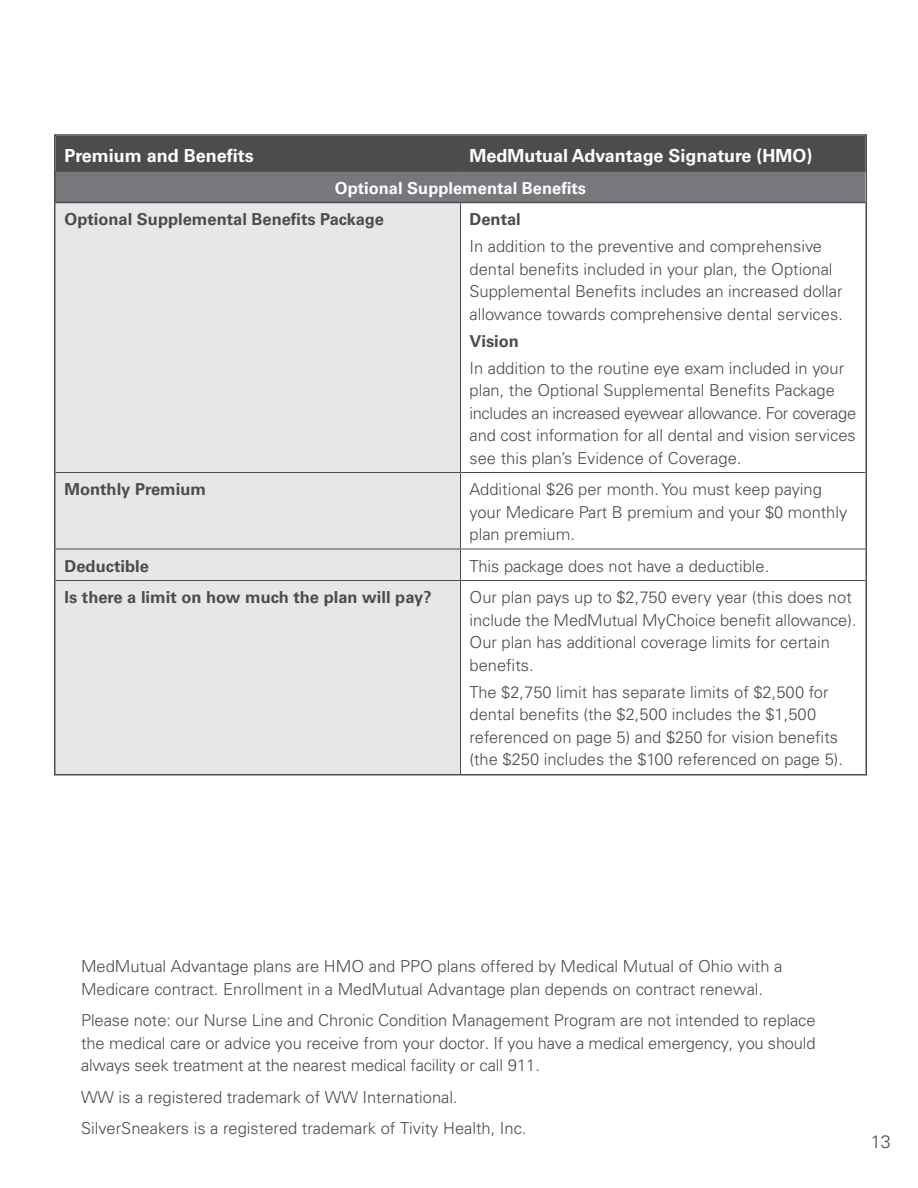
<style>
.page{position:relative;width:918px;height:1188px;background:#fff}
.page>*{position:absolute;margin:0;border:0;box-sizing:border-box;transform-origin:0 0}
.t1{font:700 18px "Univers LT Std";color:#fff}
.t2{font:300 18px "Univers LT Std";color:#4b4c4d}
.t3{font:300 16.5px/22.5px "Univers LT Std";color:#4b4c4d}
.t4{font:700 16.5px "Univers LT Std";color:#4b4c4d}
.t5{font:700 16.5px "Univers LT Std";color:#fff}
</style>
<div class="page">
<div style="left:57px;top:137px;width:807px;height:33px;background:#4b4c4d"></div>
<div style="left:56px;top:171px;width:810px;height:31px;background:#76787b"></div>
<div style="left:57px;top:203px;width:403px;height:570px;background:#e6e7e9"></div>
<hr style="left:460px;top:203px;width:1px;height:269px;background:#4b4c4d">
<hr style="left:460px;top:473px;width:1px;height:76px;background:#4b4c4d">
<hr style="left:460px;top:549px;width:1px;height:31px;background:#4b4c4d">
<hr style="left:460px;top:581px;width:1px;height:193px;background:#4b4c4d">
<hr style="left:56px;top:472px;width:404px;height:1px;background:#4b4c4d">
<hr style="left:460px;top:472px;width:406px;height:1px;background:#4b4c4d">
<hr style="left:56px;top:549px;width:404px;height:1px;background:#4b4c4d">
<hr style="left:460px;top:549px;width:406px;height:1px;background:#4b4c4d">
<hr style="left:56px;top:580px;width:404px;height:1px;background:#4b4c4d">
<hr style="left:460px;top:580px;width:406px;height:1px;background:#4b4c4d">
<hr style="left:56px;top:170px;width:404px;height:2px;background:#4b4c4d">
<hr style="left:460px;top:170px;width:406px;height:2px;background:#4b4c4d">
<hr style="left:56px;top:202px;width:404px;height:1px;background:#4b4c4d">
<hr style="left:460px;top:202px;width:406px;height:1px;background:#4b4c4d">
<p class="t1" style="left:64px;top:145px;width:191px">Premium and Benefits</p>
<p class="t1" style="left:470px;top:145px;width:345px">MedMutual Advantage Signature (HMO)</p>
<p class="t5" style="left:335px;top:178px;width:253px">Optional Supplemental Benefits</p>
<p class="t4" style="left:64px;top:210px;width:321px">Optional Supplemental Benefits Package</p>
<p class="t4" style="left:470px;top:210px;width:53px">Dental</p>
<p class="t3" style="left:470px;top:235px;width:375px">In addition to the preventive and comprehensive dental benefits included in your plan, the Optional Supplemental Benefits includes an increased dollar allowance towards comprehensive dental services.</p>
<p class="t4" style="left:470px;top:331px;width:51px">Vision</p>
<p class="t3" style="left:470px;top:356px;width:388px">In addition to the routine eye exam included in your plan, the Optional Supplemental Benefits Package includes an increased eyewear allowance. For coverage and cost information for all dental and vision services see this plan’s Evidence of Coverage.</p>
<p class="t4" style="left:64px;top:480px;width:143px">Monthly Premium</p>
<p class="t3" style="left:470px;top:478px;width:379px">Additional $26 per month. You must keep paying your Medicare Part B premium and your $0 monthly plan premium.</p>
<p class="t4" style="left:64px;top:556px;width:86px">Deductible</p>
<p class="t3" style="left:470px;top:554px;width:301px">This package does not have a deductible.</p>
<p class="t4" style="left:64px;top:588px;width:369px">Is there a limit on how much the plan will pay?</p>
<p class="t3" style="left:470px;top:586px;width:389px">Our plan pays up to $2,750 every year (this does not include the MedMutual MyChoice benefit allowance).<br>Our plan has additional coverage limits for certain benefits.</p>
<p class="t3" style="left:470px;top:680px;width:375px">The $2,750 limit has separate limits of $2,500 for dental benefits (the $2,500 includes the $1,500 referenced on page 5) and $250 for vision benefits (the $250 includes the $100 referenced on page 5).</p>
<p class="t3" style="left:81px;top:955px;width:703px">MedMutual Advantage plans are HMO and PPO plans offered by Medical Mutual of Ohio with a<br>Medicare contract. Enrollment in a MedMutual Advantage plan depends on contract renewal.</p>
<p class="t3" style="left:81px;top:1009px;width:736px;text-align:justify">Please note: our Nurse Line and Chronic Condition Management Program are not intended to replace the medical care or advice you receive from your doctor. If you have a medical emergency, you should always seek treatment at the nearest medical facility or call 911.</p>
<p class="t3" style="left:81px;top:1085px;width:378px">WW is a registered trademark of WW International.</p>
<p class="t3" style="left:81px;top:1117px;width:447px">SilverSneakers is a registered trademark of Tivity Health, Inc.</p>
<p class="t2" style="left:871px;top:1130px;width:22px">13</p>
</div>
